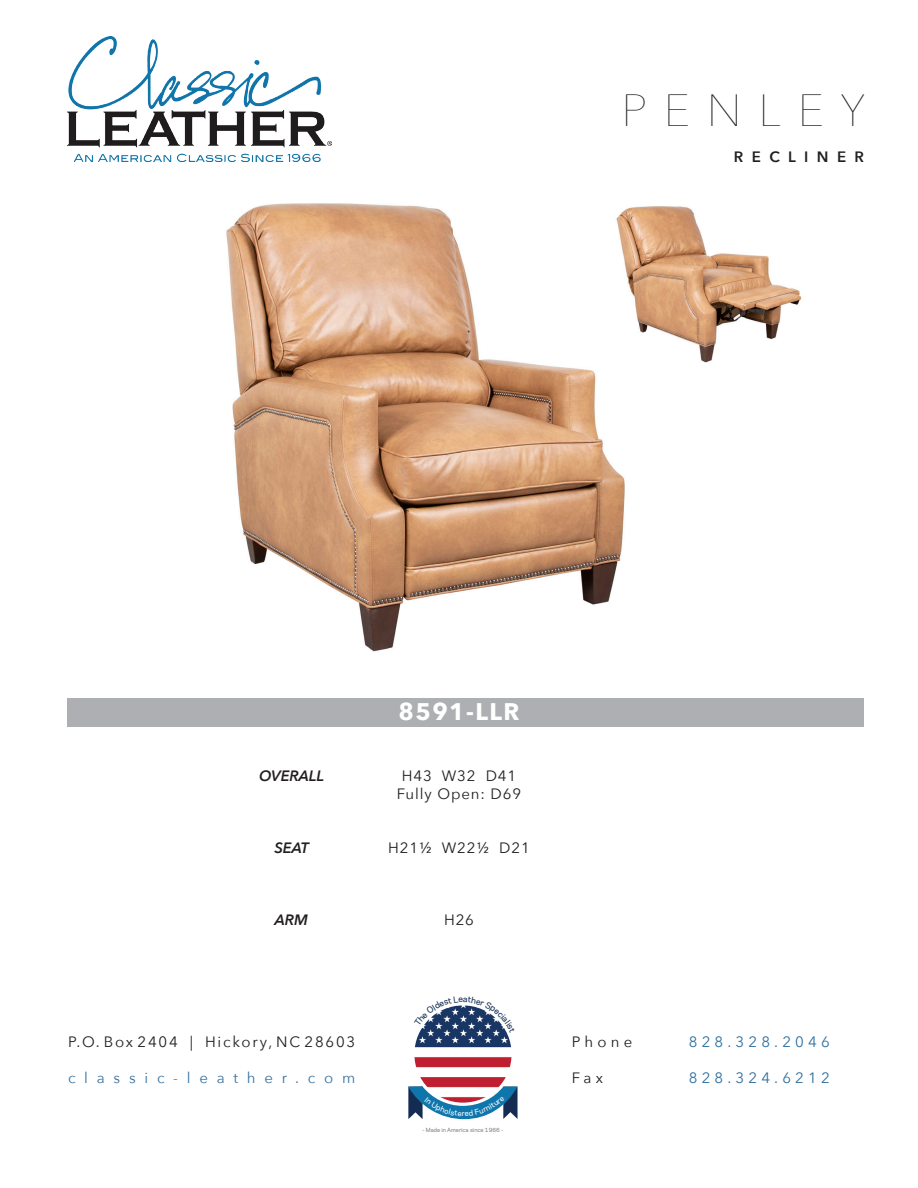
<style>
.page{position:relative;width:918px;height:1188px;background:#fff}
.page>*{position:absolute;margin:0;border:0;box-sizing:border-box;transform-origin:0 0}
.t1{font:200 45px "Avenir Next";letter-spacing:.37em;color:#231f20}
.t2{font:700 24px "Avenir Next";letter-spacing:.06em;color:#fff}
.t3{font:15px "Avenir Next";letter-spacing:.06em;color:#231f20}
.t4{font:15px "Avenir Next";letter-spacing:.12em;color:#231f20}
.t5{font:15px "Avenir Next";letter-spacing:.28em;color:#2e709f}
.t6{font:15px "Avenir Next";letter-spacing:.585em;color:#3872a0}
.t7{font:italic 600 15px "Avenir Next";color:#231f20}
.t8{font:600 15px "Avenir Next";letter-spacing:.56em;color:#231f20}
.t9{font:500 5.4px "Galaxie Polaris";color:#808285}
</style>
<div class="page">
<img style="left:414px;top:1005px;width:98px;height:98px;border-radius:49px">
<div style="left:68px;top:698px;width:796px;height:28px;background:#aeafb3"></div>
<img style="left:68px;top:37px;width:264px;height:125px">
<img style="left:226px;top:203px;width:399px;height:449px">
<img style="left:611px;top:203px;width:191px;height:161px">
<svg style="left:408px;top:1086px;width:110px;height:33px"></svg>
<svg style="left:419px;top:1005px;width:88px;height:28px"></svg>
<p class="t1" style="left:621px;top:72px;width:245px">PENLEY</p>
<p class="t8" style="left:734px;top:144px;width:132px">RECLINER</p>
<p class="t2" style="left:398px;top:690px;width:123px">8591-LLR</p>
<p class="t7" style="left:259px;top:763px;width:67px">OVERALL</p>
<p class="t7" style="left:274px;top:835px;width:36px">SEAT</p>
<p class="t3" style="left:402px;top:763px;width:116px">H43 W32 D41</p>
<p class="t3" style="left:397px;top:781px;width:126px">Fully Open: D69</p>
<p class="t3" style="left:388px;top:835px;width:143px">H211/2 W221/2 D21</p>
<p class="t7" style="left:275px;top:907px;width:35px">ARM</p>
<p class="t3" style="left:444px;top:907px;width:31px">H26</p>
<p class="t4" style="left:68px;top:1029px;width:289px">P.O. Box 2404 | Hickory, NC 28603</p>
<p class="t6" style="left:68px;top:1065px;width:289px">classic-leather.com</p>
<p class="t3" style="left:572px;top:1029px;width:62px">Phone</p>
<p class="t5" style="left:689px;top:1029px;width:142px">828.328.2046</p>
<p class="t3" style="left:572px;top:1065px;width:33px">Fax</p>
<p class="t5" style="left:689px;top:1065px;width:142px">828.324.6212</p>
<p class="t9" style="left:423px;top:1125px;width:82px">- Made in America since 1966 -</p>
</div>
